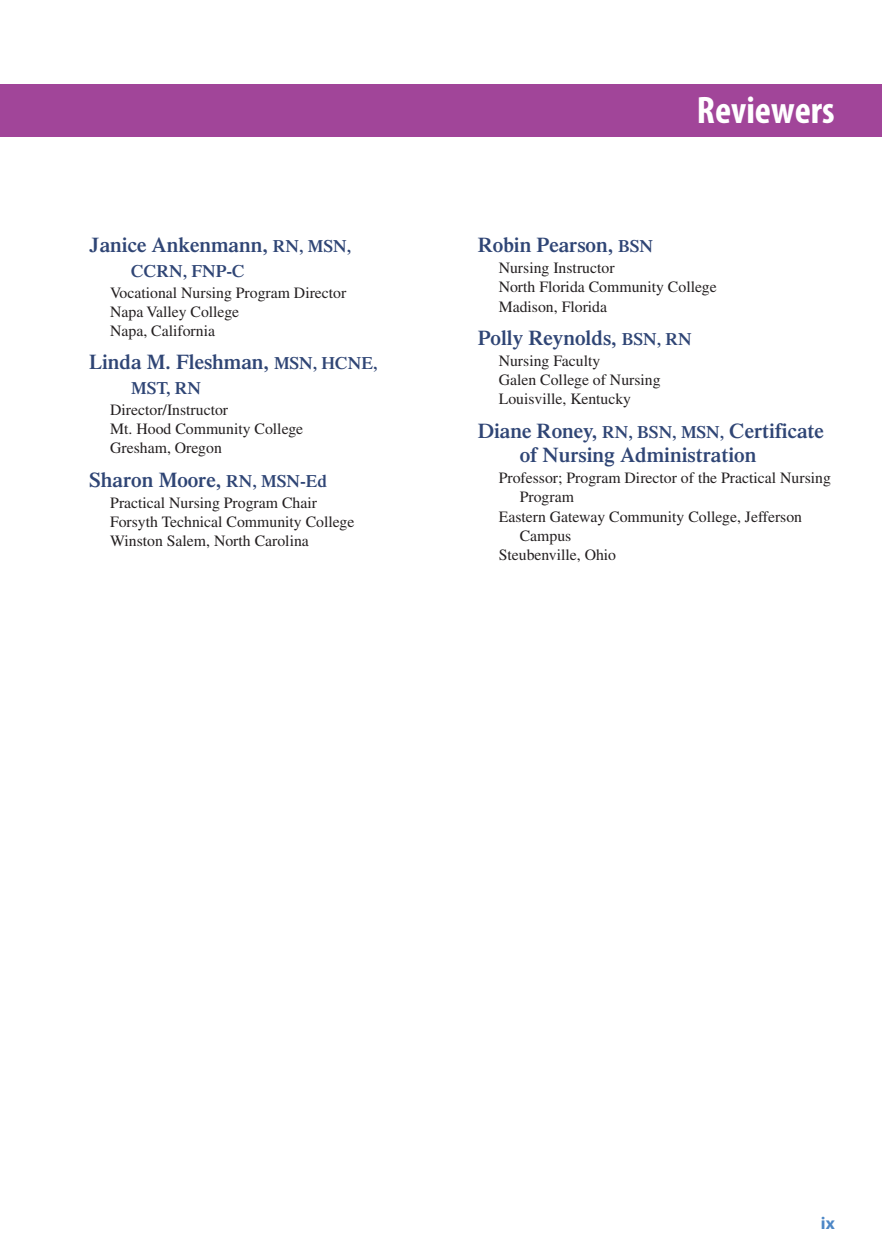
<style>
.page{position:relative;width:882px;height:1260px;background:#fff}
.page>*{position:absolute;margin:0;border:0;box-sizing:border-box;transform-origin:0 0}
.t1{font:700 condensed 38.5px "Myriad Pro";color:#fff}
.t2{font:600 21px/24.5px "Times";color:#2f4575}
.t3{font:600 17.5px "Times";color:#2f4575}
.t4{font:700 17.5px "Myriad Pro";color:#4d87c6}
.t5{font:15.75px/19.2px "Times";color:#231f20}
.s1{font-size:17.5px}
</style>
<div class="page">
<div style="left:0;top:84px;width:882px;height:52px;background:#a14599"></div>
<p class="t2" style="left:89px;top:235px;width:263px">Janice Ankenmann, <span class="s1">RN, MSN,</span></p>
<p class="t3" style="left:131px;top:264px;width:115px">CCRN, FNP-C</p>
<p class="t5" style="left:110px;top:284px;width:238px">Vocational Nursing Program Director<br>Napa Valley College<br>Napa, California</p>
<p class="t2" style="left:89px;top:352px;width:290px">Linda M. Fleshman, <span class="s1">MSN, HCNE,</span></p>
<p class="t3" style="left:131px;top:382px;width:71px">MST, RN</p>
<p class="t5" style="left:110px;top:402px;width:195px">Director/Instructor<br>Mt. Hood Community College<br>Gresham, Oregon</p>
<p class="t2" style="left:89px;top:469px;width:240px">Sharon Moore, <span class="s1">RN, MSN-Ed</span></p>
<p class="t5" style="left:110px;top:494px;width:246px">Practical Nursing Program Chair<br>Forsyth Technical Community College<br>Winston Salem, North Carolina</p>
<p class="t1" style="left:697px;top:96px;width:139px">Reviewers</p>
<p class="t2" style="left:478px;top:235px;width:177px">Robin Pearson, <span class="s1">BSN</span></p>
<p class="t5" style="left:499px;top:260px;width:219px">Nursing Instructor<br>North Florida Community College<br>Madison, Florida</p>
<p class="t2" style="left:478px;top:328px;width:215px">Polly Reynolds, <span class="s1">BSN, RN</span></p>
<p class="t5" style="left:499px;top:353px;width:163px">Nursing Faculty<br>Galen College of Nursing<br>Louisville, Kentucky</p>
<p class="t2" style="left:520px;top:420px;width:306px;text-indent:-42px">Diane Roney, <span class="s1">RN, BSN, MSN,</span> Certificate of Nursing Administration</p>
<p class="t5" style="left:499px;top:470px;width:334px">Professor; Program Director of the Practical Nursing</p>
<p class="t5" style="left:520px;top:489px;width:56px">Program</p>
<p class="t5" style="left:499px;top:508px;width:305px">Eastern Gateway Community College, Jefferson</p>
<p class="t5" style="left:520px;top:528px;width:53px">Campus</p>
<p class="t5" style="left:499px;top:547px;width:119px">Steubenville, Ohio</p>
<p class="t4" style="left:821px;top:1217px;width:15px">ix</p>
</div>
